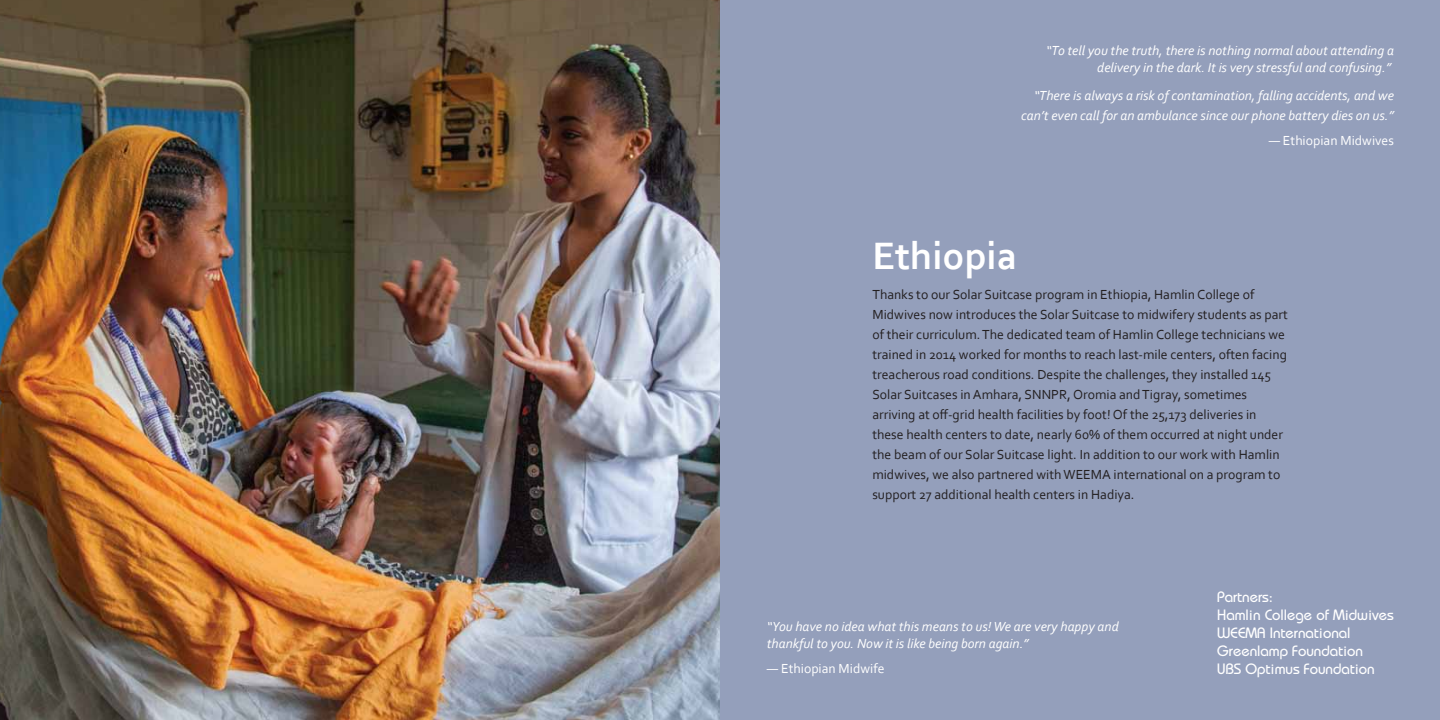
<style>
.page{position:relative;width:1440px;height:720px;background:#fff}
.page>*{position:absolute;margin:0;border:0;box-sizing:border-box;transform-origin:0 0}
.t1{font:700 40px "Corbel";color:#fff}
.t2{font:500 15px/18px "Bauhaus";color:#fff}
.t3{font:13.75px/20px "Corbel";color:#231f20}
.t4{font:italic 13.75px/17.5px "Corbel";color:#fff;text-align:right}
.t5{font:13.75px "Corbel";color:#fff}
</style>
<div class="page">
<div style="left:718px;top:0;width:722px;height:720px;background:#949fbb"></div>
<img style="left:0;top:0;width:720px;height:720px">
<p class="t4" style="left:1046px;top:41px;width:349px">“To tell you the truth, there is nothing normal about attending a delivery in the dark. It is very stressful and confusing.”</p>
<p class="t4" style="left:1021px;top:85px;width:374px;line-height:20px">“There is always a risk of contamination, falling accidents, and we can’t even call for an ambulance since our phone battery dies on us.”</p>
<p class="t5" style="left:1269px;top:132px;width:127px">— Ethiopian Midwives</p>
<h1 class="t1" style="left:872px;top:231px;width:146px">Ethiopia</h1>
<p class="t3" style="left:872px;top:284px;width:417px">Thanks to our Solar Suitcase program in Ethiopia, Hamlin College of Midwives now introduces the Solar Suitcase to midwifery students as part of their curriculum. The dedicated team of Hamlin College technicians we trained in 2014 worked for months to reach last-mile centers, often facing treacherous road conditions. Despite the challenges, they installed 145<br>Solar Suitcases in Amhara, SNNPR, Oromia and Tigray, sometimes arriving at off-grid health facilities by foot! Of the 25,173 deliveries in these health centers to date, nearly 60% of them occurred at night under the beam of our Solar Suitcase light. In addition to our work with Hamlin midwives, we also partnered with WEEMA international on a program to support 27 additional health centers in Hadiya.</p>
<p class="t4" style="left:767px;top:617px;width:353px;text-align:left">“You have no idea what this means to us! We are very happy and thankful to you. Now it is like being born again.”</p>
<p class="t5" style="left:767px;top:660px;width:119px">— Ethiopian Midwife</p>
<p class="t2" style="left:1217px;top:588px;width:178px">Partners:<br>Hamlin College of Midwives<br>WEEMA International<br>Greenlamp Foundation<br>UBS Optimus Foundation</p>
</div>
